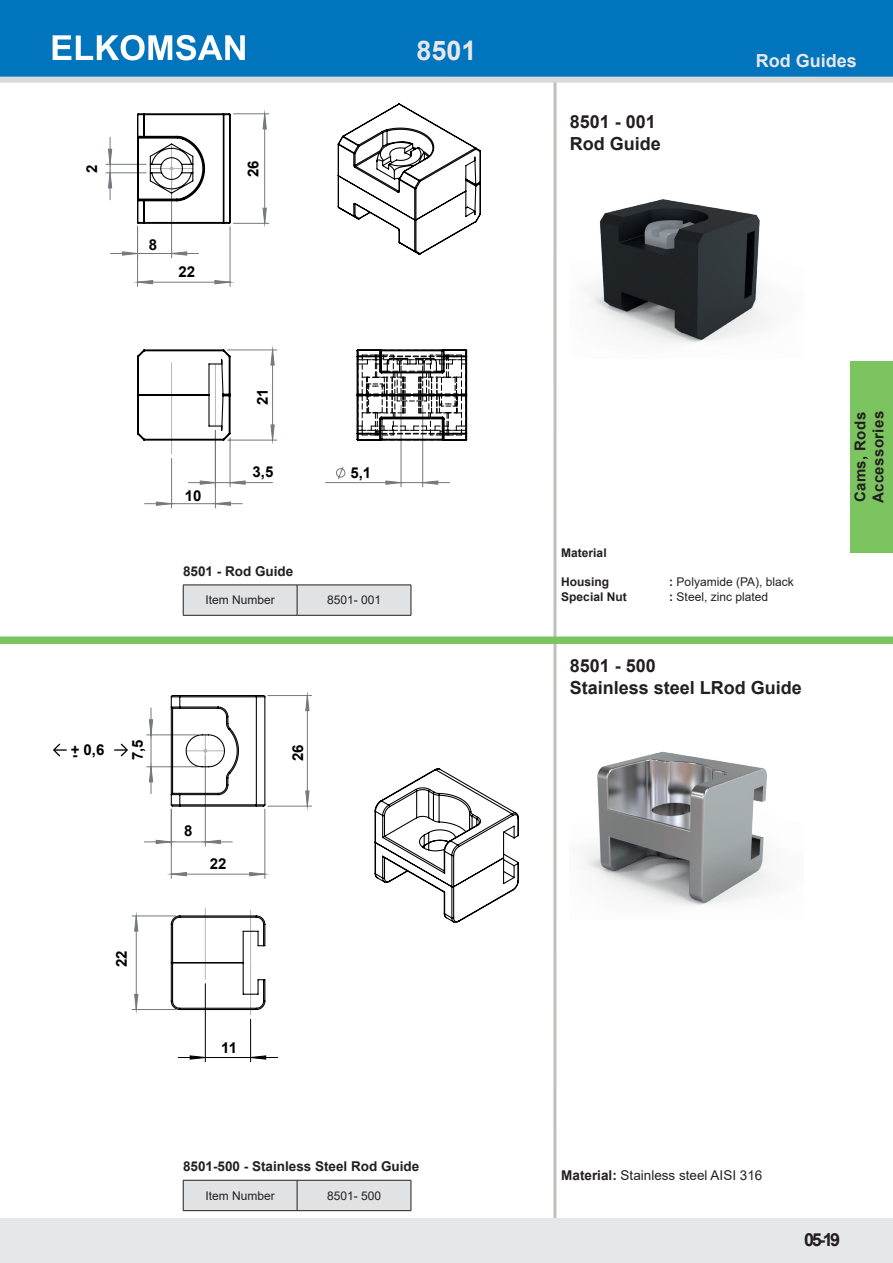
<style>
.page{position:relative;width:893px;height:1263px;background:#fff}
.page>*{position:absolute;margin:0;border:0;box-sizing:border-box;transform-origin:0 0}
.t1{font:700 27px "Arial";color:#e6e7e9}
.t2{font:700 18px/21.6px "Arial";color:#231f20}
.t3{font:700 18px "Arial";color:#e6e7e9}
.t4{font:700 15px "Arial";color:#000}
.t5{font:700 15px/18px "Arial";letter-spacing:.025em;color:#231f20}
.t6{font:700 13.5px "Arial";color:#231f20}
.t7{font:13.5px "Arial";color:#231f20}
.t8{font:12px "Arial";color:#231f20}
.t9{font:700 12px "Arial";color:#231f20}
.s1{font-weight:700}
</style>
<div class="page">
<hr style="left:553px;top:81px;width:3px;height:1137px;background:#c1bfbe">
<div style="left:0;top:0;width:893px;height:81px;background:#0074bc"></div>
<div style="left:0;top:1218px;width:893px;height:45px;background:#e6e7e9"></div>
<div style="left:0;top:77px;width:893px;height:6px;background:#d8d9db"></div>
<svg style="left:53px;top:35px;width:192px;height:25px"></svg>
<div style="left:850px;top:361px;width:43px;height:192px;background:#7bc460"></div>
<div style="left:0;top:636px;width:893px;height:8px;background:#7bc460"></div>
<div style="left:184px;top:1181px;width:227px;height:29px;background:#e1e2e4"></div>
<hr style="left:183px;top:1180px;width:114px;height:1px;background:#231f20">
<hr style="left:183px;top:1180px;width:1px;height:30px;background:#231f20">
<hr style="left:297px;top:1180px;width:114px;height:1px;background:#231f20">
<hr style="left:297px;top:1180px;width:1px;height:30px;background:#231f20">
<hr style="left:411px;top:1180px;width:1px;height:30px;background:#231f20">
<hr style="left:183px;top:1210px;width:114px;height:1px;background:#231f20">
<hr style="left:297px;top:1210px;width:114px;height:1px;background:#231f20">
<div style="left:184px;top:586px;width:227px;height:29px;background:#e1e2e4"></div>
<hr style="left:183px;top:585px;width:114px;height:1px;background:#231f20">
<hr style="left:183px;top:585px;width:1px;height:30px;background:#231f20">
<hr style="left:297px;top:585px;width:114px;height:1px;background:#231f20">
<hr style="left:297px;top:585px;width:1px;height:30px;background:#231f20">
<hr style="left:411px;top:585px;width:1px;height:30px;background:#231f20">
<hr style="left:183px;top:615px;width:114px;height:1px;background:#231f20">
<hr style="left:297px;top:615px;width:114px;height:1px;background:#231f20">
<hr style="left:325px;top:482px;width:76px;height:1px;background:#75797b">
<hr style="left:422px;top:405px;width:1px;height:82px;background:#75797b">
<hr style="left:401px;top:405px;width:1px;height:82px;background:#75797b">
<hr style="left:106px;top:172px;width:40px;height:1px;background:#75797b">
<hr style="left:106px;top:164px;width:40px;height:1px;background:#75797b">
<hr style="left:215px;top:430px;width:1px;height:78px;background:#75797b">
<hr style="left:171px;top:458px;width:1px;height:50px;background:#75797b">
<hr style="left:230px;top:482px;width:42px;height:1px;background:#75797b">
<hr style="left:230px;top:438px;width:1px;height:49px;background:#75797b">
<svg style="left:171px;top:442px;width:1px;height:12px"></svg>
<svg style="left:386px;top:481px;width:64px;height:3px"></svg>
<svg style="left:108px;top:137px;width:4px;height:63px"></svg>
<svg style="left:111px;top:252px;width:25px;height:3px"></svg>
<svg style="left:145px;top:502px;width:97px;height:3px"></svg>
<svg style="left:188px;top:481px;width:57px;height:3px"></svg>
<svg style="left:136px;top:103px;width:345px;height:339px"></svg>
<svg style="left:356px;top:349px;width:111px;height:92px"></svg>
<svg style="left:53px;top:744px;width:14px;height:12px"></svg>
<svg style="left:114px;top:744px;width:14px;height:12px"></svg>
<hr style="left:147px;top:766px;width:51px;height:1px;background:#75797b">
<hr style="left:147px;top:734px;width:51px;height:1px;background:#75797b">
<hr style="left:132px;top:1009px;width:44px;height:1px;background:#75797b">
<hr style="left:132px;top:915px;width:44px;height:1px;background:#75797b">
<hr style="left:250px;top:1019px;width:1px;height:43px;background:#000001">
<hr style="left:205px;top:984px;width:1px;height:78px;background:#000001">
<svg style="left:149px;top:707px;width:21px;height:87px"></svg>
<svg style="left:135px;top:916px;width:3px;height:93px"></svg>
<svg style="left:178px;top:1055px;width:100px;height:5px"></svg>
<svg style="left:144px;top:839px;width:26px;height:5px"></svg>
<svg style="left:170px;top:694px;width:349px;height:317px"></svg>
<img style="left:588px;top:199px;width:182px;height:144px">
<img style="left:582px;top:751px;width:195px;height:155px">
<svg style="left:336px;top:466px;width:10px;height:13px"></svg>
<p class="t4" style="left:81px;top:173px;width:10px;rotate:-90deg">2</p>
<p class="t4" style="left:243px;top:177px;width:18px;rotate:-90deg">26</p>
<p class="t4" style="left:149px;top:234px;width:10px">8</p>
<p class="t4" style="left:178px;top:262px;width:18px">22</p>
<h1 class="t1" style="left:416px;top:32px;width:62px">8501</h1>
<p class="t4" style="left:252px;top:405px;width:18px;rotate:-90deg">21</p>
<p class="t4" style="left:185px;top:485px;width:18px">10</p>
<p class="t4" style="left:253px;top:461px;width:22px">3,5</p>
<p class="t6" style="left:183px;top:561px;width:112px">8501 - Rod Guide</p>
<p class="t4" style="left:350px;top:463px;width:22px">5,1</p>
<p class="t8" style="left:205px;top:592px;width:71px">Item Number</p>
<p class="t8" style="left:327px;top:592px;width:56px">8501- 001</p>
<p class="t4" style="left:71px;top:739px;width:35px">+ 0,6</p>
<p class="t4" style="left:72px;top:744px;width:6px">-</p>
<p class="t4" style="left:127px;top:760px;width:22px;rotate:-90deg">7,5</p>
<p class="t4" style="left:111px;top:967px;width:18px;rotate:-90deg">22</p>
<p class="t4" style="left:184px;top:820px;width:10px">8</p>
<p class="t4" style="left:210px;top:853px;width:18px">22</p>
<p class="t4" style="left:221px;top:1037px;width:17px">11</p>
<p class="t4" style="left:287px;top:761px;width:18px;rotate:-90deg">26</p>
<p class="t6" style="left:183px;top:1156px;width:238px">8501-500 - Stainless Steel Rod Guide</p>
<p class="t8" style="left:205px;top:1187px;width:71px">Item Number</p>
<p class="t8" style="left:327px;top:1187px;width:56px">8501- 500</p>
<h2 class="t2" style="left:570px;top:111px;width:93px">8501 - 001<br>Rod Guide</h2>
<h2 class="t3" style="left:756px;top:48px;width:103px">Rod Guides</h2>
<p class="t5" style="left:851px;top:503px;width:94px;rotate:-90deg">Cams, Rods<br>Accessories</p>
<p class="t9" style="left:561px;top:545px;width:47px">Material</p>
<p class="t9" style="left:561px;top:573px;width:49px">Housing</p>
<p class="t8" style="left:669px;top:574px;width:126px"><span class="s1">:</span> Polyamide (PA), black</p>
<p class="t9" style="left:561px;top:588px;width:67px">Special Nut</p>
<p class="t8" style="left:669px;top:588px;width:100px"><span class="s1">:</span> Steel, zinc plated</p>
<h2 class="t2" style="left:570px;top:655px;width:234px">8501 - 500<br>Stainless steel LRod Guide</h2>
<p class="t7" style="left:561px;top:1165px;width:203px"><span class="s1">Material:</span> Stainless steel AISI 316</p>
<h2 class="t2" style="left:804px;top:1229px;width:38px">05-19</h2>
</div>
